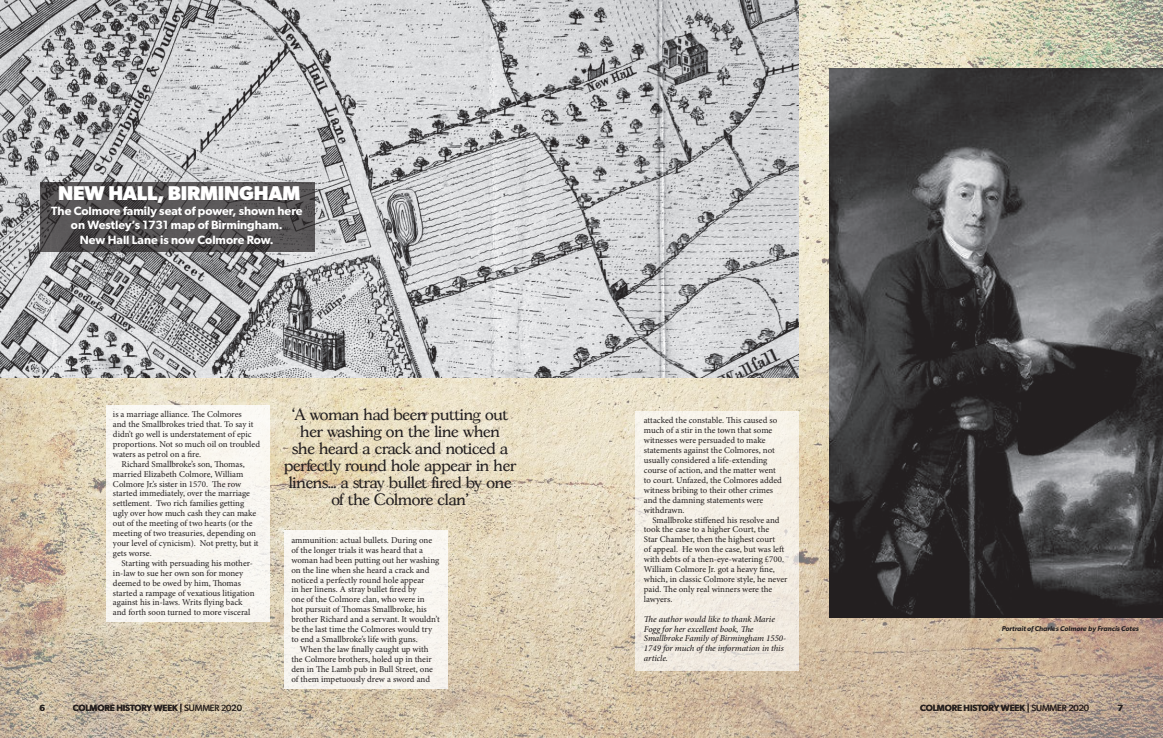
<style>
.page{position:relative;width:1163px;height:738px;background:#fff}
.page>*{position:absolute;margin:0;border:0;box-sizing:border-box;transform-origin:0 0}
.t1{font:700 20px "Gibson";letter-spacing:-.01em;color:#fff}
.t2{font:16px/17px "Gascogne Serial";letter-spacing:-.01em;color:#231f20;text-align:center}
.t3{font:600 12px/14.4px "Gibson";color:#fff;text-align:center}
.t4{font:600 9px "Gibson";letter-spacing:-.01em;color:#231f20}
.t5{font:8.9px/9.9px "Minion Pro";letter-spacing:-.005em;color:#231f20}
.t6{font:italic 500 8.9px/9.9px "Minion Pro";letter-spacing:-.01em;color:#231f20}
.t7{font:italic 600 7px "Gibson";color:#231f20}
.s1{font-weight:400}
</style>
<div class="page">
<img style="left:0;top:0;width:1162px;height:737px">
<div style="left:635px;top:410px;width:163px;height:260px;background:#f4efe5"></div>
<div style="left:106px;top:405px;width:163px;height:216px;background:#f9f7f1"></div>
<div style="left:284px;top:529px;width:163px;height:158px;background:#f8f5f0"></div>
<img style="left:0;top:0;width:798px;height:377px">
<svg style="left:40px;top:181px;width:274px;height:70px;background:#514e50"></svg>
<img style="left:829px;top:69px;width:333px;height:548px">
<p class="t1" style="left:58px;top:181px;width:244px">NEW HALL, BIRMINGHAM</p>
<p class="t3" style="left:51px;top:203px;width:253px">The Colmore family seat of power, shown here on Westley’s 1731 map of Birmingham.<br>New Hall Lane is now Colmore Row.</p>
<p class="t5" style="left:113px;top:409px;width:148px">is a marriage alliance. The Colmores<br>and the Smallbrokes tried that. To say it didn’t go well is understatement of epic proportions. Not so much oil on troubled waters as petrol on a fire.</p>
<p class="t5" style="left:113px;top:458px;width:147px;text-indent:9px">Richard Smallbroke’s son, Thomas, married Elizabeth Colmore, William Colmore Jr.’s sister in 1570. The row started immediately, over the marriage settlement. Two rich families getting ugly over how much cash they can make out of the meeting of two hearts (or the meeting of two treasuries, depending on your level of cynicism). Not pretty, but it gets worse.</p>
<p class="t5" style="left:113px;top:557px;width:143px;text-indent:9px">Starting with persuading his mother&shy;in-law to sue her own son for money deemed to be owed by him, Thomas started a rampage of vexatious litigation against his in-laws. Writs flying back and forth soon turned to more visceral</p>
<p class="t2" style="left:284px;top:404px;width:234px">‘A woman had been putting out her washing on the line when<br>she heard a crack and noticed a perfectly round hole appear in her linens... a stray bullet fired by one of the Colmore clan’</p>
<p class="t5" style="left:291px;top:534px;width:150px">ammunition: actual bullets. During one of the longer trials it was heard that a woman had been putting out her washing on the line when she heard a crack and noticed a perfectly round hole appear<br>in her linens. A stray bullet fired by<br>one of the Colmore clan, who were in<br>hot pursuit of Thomas Smallbroke, his brother Richard and a servant. It wouldn’t be the last time the Colmores would try to end a Smallbroke’s life with guns.</p>
<p class="t5" style="left:291px;top:643px;width:143px;text-align:center">When the law finally caught up with the Colmore brothers, holed up in their den in The Lamb pub in Bull Street, one of them impetuously drew a sword and</p>
<p class="t5" style="left:643px;top:415px;width:139px">attacked the constable. This caused so much of a stir in the town that some witnesses were persuaded to make statements against the Colmores, not usually considered a life-extending course of action, and the matter went to court. Unfazed, the Colmores added witness bribing to their other crimes and the damning statements were withdrawn.</p>
<p class="t5" style="left:643px;top:514px;width:145px;text-indent:8px">Smallbroke stiffened his resolve and took the case to a higher Court, the<br>Star Chamber, then the highest court<br>of appeal. He won the case, but was left with debts of a then-eye-watering £700.<br>William Colmore Jr. got a heavy fine, which, in classic Colmore style, he never paid. The only real winners were the lawyers.</p>
<p class="t6" style="left:643px;top:613px;width:144px">The author would like to thank Marie<br>Fogg for her excellent book, The<br>Smallbroke Family of Birmingham 1550-<br>1749 for much of the information in this article.</p>
<p class="t7" style="left:1001px;top:623px;width:138px">Portrait of Charles Colmore by Francis Cotes</p>
<p class="t4" style="left:39px;top:702px;width:7px">6</p>
<p class="t4" style="left:73px;top:702px;width:170px">COLMORE HISTORY WEEK | <span class="s1">SUMMER 2020</span></p>
<p class="t4" style="left:920px;top:702px;width:170px">COLMORE HISTORY WEEK | <span class="s1">SUMMER 2020</span></p>
<p class="t4" style="left:1117px;top:702px;width:7px">7</p>
</div>
